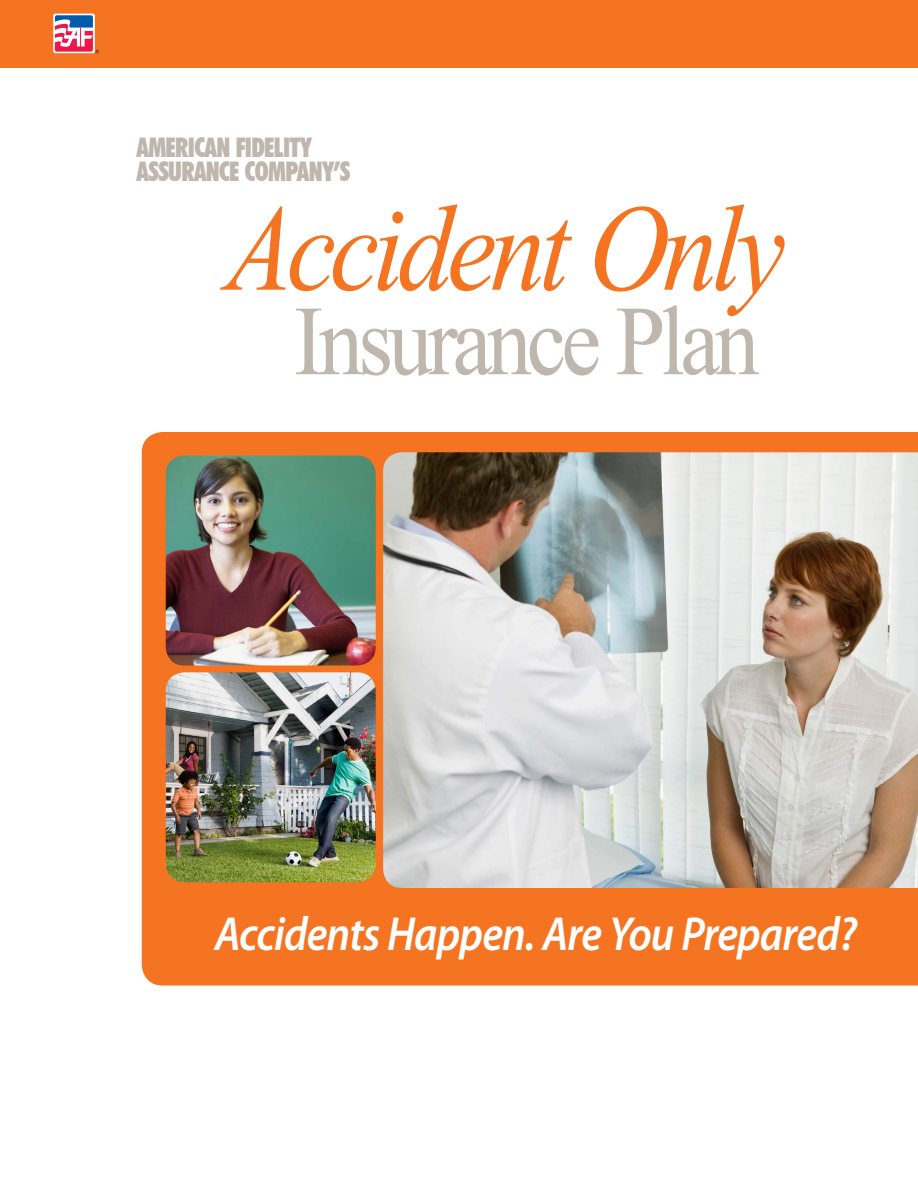
<style>
.page{position:relative;width:918px;height:1188px;background:#fff}
.page>*{position:absolute;margin:0;border:0;box-sizing:border-box;transform-origin:0 0}
.t1{font:italic 123px "Times New Roman";letter-spacing:-.055em;color:#f47421;scale:.9 1}
.t2{font:99px "Times New Roman";letter-spacing:-.055em;color:#bfb6ad;scale:.9 1}
.t3{font:italic 600 48px "Myriad Pro";letter-spacing:-.02em;color:#fff;scale:.9 1}
.t4{font:900 condensed 27px/24px "Futura BT";letter-spacing:-.025em;color:#bfb6ad;scale:.9 1}
</style>
<div class="page">
<div style="left:0;top:0;width:918px;height:68px;background:#f47421"></div>
<div style="left:142px;top:432px;width:776px;height:554px;background:#f47421"></div>
<svg style="left:53px;top:14px;width:42px;height:39px"></svg>
<svg style="left:55px;top:15px;width:44px;height:38px;background:#c1839d"></svg>
<img style="left:164px;top:454px;width:213px;height:213px">
<div style="left:163px;top:453px;width:216px;height:216px;border:3px solid #f47421;border-radius:20px"></div>
<img style="left:164px;top:671px;width:213px;height:213px">
<div style="left:163px;top:669px;width:216px;height:216px;border:3px solid #f47421;border-radius:20px"></div>
<img style="left:380px;top:449px;width:538px;height:442px">
<p class="t4" style="left:136px;top:135px;width:239px">AMERICAN FIDELITY<br>ASSURANCE COMPANY’S</p>
<h1 class="t1" style="left:225px;top:164px;width:624px">Accident Only</h1>
<h2 class="t2" style="left:294px;top:274px;width:519px">Insurance Plan</h2>
<h3 class="t3" style="left:215px;top:904px;width:715px">Accidents Happen. Are You Prepared?</h3>
</div>
